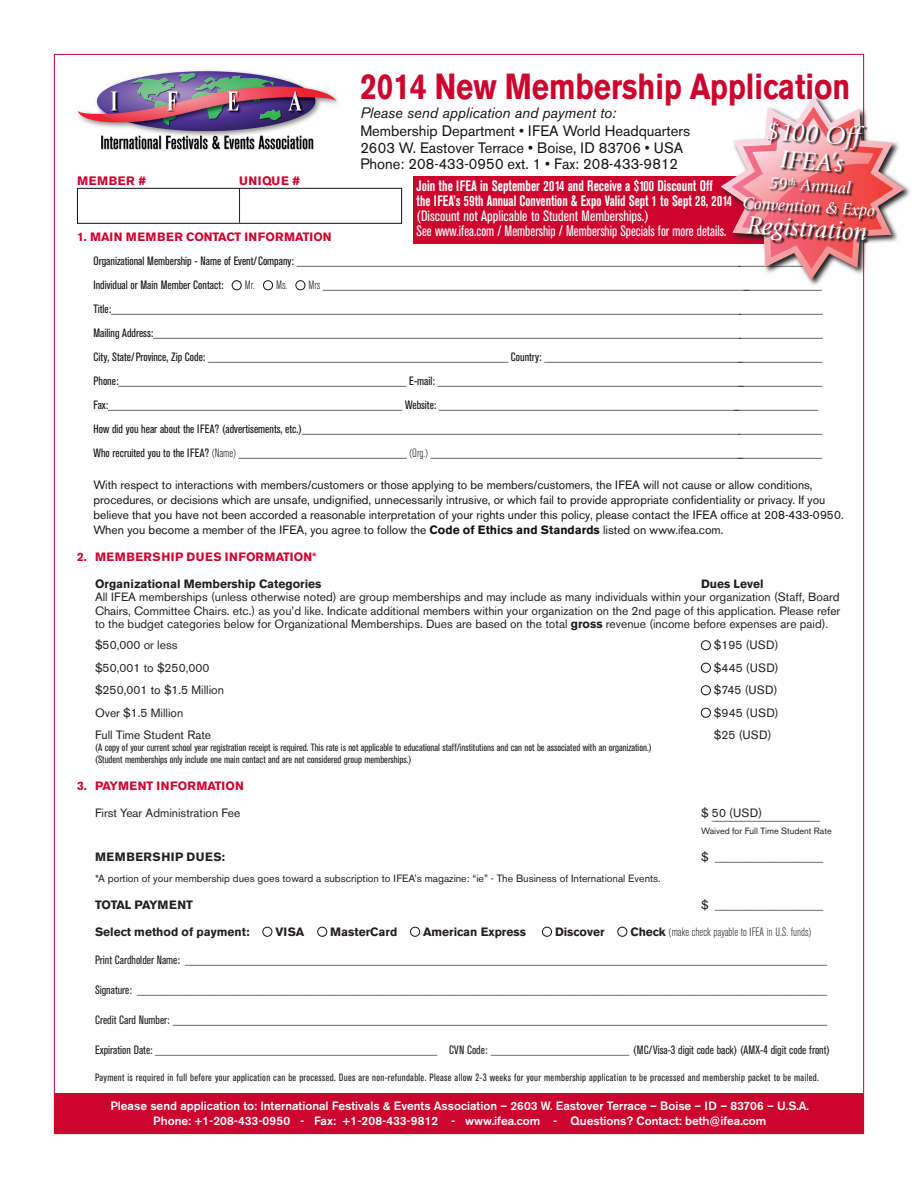
<style>
.page{position:relative;width:918px;height:1188px;background:#fff}
.page>*{position:absolute;margin:0;border:0;box-sizing:border-box;transform-origin:0 0}
.t1{font:700 36px "Akzidenz Grotesk BE";color:#cc042e;scale:.82 1}
.t2{font:italic 25.65px/27.8px "Giovanni";color:#fff;text-align:center}
.t3{font:italic 17.1px/21.5px "Giovanni";color:#fff;text-align:center}
.t4{font:15px/16.5px "Akzidenz Grotesk BE";color:#131313}
.t5{font:700 condensed 15px/15px "Akzidenz Grotesk BE";color:#fff;scale:.88 1}
.t6{font:condensed 15px/15px "Akzidenz Grotesk BE";color:#fff}
.t7{font:italic 15px "Akzidenz Grotesk BE";color:#131313}
.t8{font:700 12.15px "Akzidenz Grotesk BE";letter-spacing:.04em;color:#cc042e}
.t9{font:condensed 12px/24px "Akzidenz Grotesk BE";color:#131313}
.t10{font:12px/13.5px "Akzidenz Grotesk BE";color:#231f20;text-align:justify}
.t11{font:condensed 12px "Akzidenz Grotesk BE";color:#231f20}
.t12{font:12px/15px "Akzidenz Grotesk BE";color:#131313}
.t13{font:500 12px/15px "Akzidenz Grotesk BE";color:#fff;text-align:center}
.t14{font:700 12px "Akzidenz Grotesk BE";color:#231f20}
.t15{font:700 12px "Akzidenz Grotesk BE";color:#cc042e}
.t16{font:300 condensed 12px "Akzidenz Grotesk BE";color:#231f20}
.t17{font:700 12px "Akzidenz Grotesk BE";letter-spacing:.04em;color:#cc042e}
.t18{font:700 12px "Akzidenz Grotesk BE";letter-spacing:.04em;color:#231f20}
.t19{font:300 condensed 12px "Akzidenz Grotesk BE";color:#131313}
.t20{font:condensed 10.5px/12px "Akzidenz Grotesk BE";color:#231f20}
.t21{font:condensed 10.5px "Akzidenz Grotesk BE";letter-spacing:.03em;color:#231f20}
.t22{font:10.5px "Akzidenz Grotesk BE";color:#231f20}
.t23{font:9px "Akzidenz Grotesk BE";color:#231f20}
.s1{font-weight:300}
.s2{font-weight:700}
.s3{font-weight:700;font-stretch:normal}
</style>
<div class="page">
<div style="left:54px;top:1093px;width:809px;height:41px;background:#cc042e"></div>
<img style="left:61px;top:54px;width:292px;height:96px">
<div style="left:77px;top:188px;width:325px;height:36px;border:1px solid #131313"></div>
<svg style="left:232px;top:280px;width:10px;height:10px"></svg>
<svg style="left:263px;top:280px;width:10px;height:10px"></svg>
<svg style="left:295px;top:280px;width:10px;height:10px"></svg>
<svg style="left:701px;top:640px;width:10px;height:10px"></svg>
<svg style="left:701px;top:663px;width:10px;height:10px"></svg>
<svg style="left:701px;top:685px;width:10px;height:10px"></svg>
<svg style="left:701px;top:708px;width:10px;height:10px"></svg>
<svg style="left:262px;top:927px;width:10px;height:10px"></svg>
<svg style="left:317px;top:927px;width:10px;height:10px"></svg>
<svg style="left:410px;top:927px;width:10px;height:10px"></svg>
<svg style="left:542px;top:927px;width:10px;height:10px"></svg>
<svg style="left:617px;top:927px;width:10px;height:10px"></svg>
<hr style="left:239px;top:188px;width:1px;height:35px;background:#231f20">
<div style="left:414px;top:176px;width:350px;height:67px;background:#cc042e"></div>
<svg style="left:721px;top:96px;width:183px;height:184px"></svg>
<img style="left:745px;top:122px;width:132px;height:122px">
<h1 class="t1" style="left:360px;top:66px;width:599px">2014 New Membership Application</h1>
<p class="t7" style="left:360px;top:104px;width:257px">Please send application and payment to:</p>
<p class="t4" style="left:360px;top:123px;width:331px">Membership Department • IFEA World Headquarters<br>2603 W. Eastover Terrace • Boise, ID 83706 • USA<br>Phone: 208-433-0950 ext. 1 • Fax: 208-433-9812</p>
<p class="t5" style="left:417px;top:179px;width:360px">Join the IFEA in September 2014 and Receive a $100 Discount Off<br>the IFEA’s 59th Annual Convention &amp; Expo Valid Sept 1 to Sept 28, 2014</p>
<p class="t6" style="left:417px;top:209px;width:311px">(Discount not Applicable to Student Memberships.)<br>See www.ifea.com / Membership / Membership Specials for more details.</p>
<h2 class="t2" style="left:767px;top:117px;width:96px;rotate:4deg">$100 Off<br>IFEA’s</h2>
<h3 class="t3" style="left:745px;top:170px;width:134px;rotate:4deg">59<sup>th</sup> Annual<br>Convention &amp; Expo</h3>
<h2 class="t2" style="left:748px;top:211px;width:122px;rotate:4deg">Registration</h2>
<p class="t8" style="left:239px;top:174px;width:63px">UNIQUE #</p>
<p class="t8" style="left:77px;top:174px;width:71px">MEMBER #</p>
<p class="t15" style="left:77px;top:230px;width:256px">1. MAIN MEMBER CONTACT INFORMATION</p>
<p class="t9" style="left:94px;top:249px;width:731px">Organizational Membership - Name of Event/Company: ________________________________________________________________________________________<br>Individual or Main Member Contact:</p>
<p class="t9" style="left:94px;top:273px;width:731px;text-indent:215px"><span class="s1">Mrs</span> ___________________________________________________________________________________ Title:_______________________________________________________________________________________________________________________ Mailing Address:________________________________________________________________________________________________________________ City, State/Province, Zip Code: __________________________________________________ Country: _______________________________________________ Phone:________________________________________________ E-mail: ________________________________________________________________ Fax:_________________________________________________ Website: ________________________________________________________________ How did you hear about the IFEA? (advertisements, etc.)_______________________________________________________________________________________ Who recruited you to the IFEA? <span class="s1">(Name) ____________________________ (Org.) __________________________________________________________________</span></p>
<p class="t12" style="left:94px;top:477px;width:752px">With respect to interactions with members/customers or those applying to be members/customers, the IFEA will not cause or allow conditions, procedures, or decisions which are unsafe, undignified, unnecessarily intrusive, or which fail to provide appropriate confidentiality or privacy. If you believe that you have not been accorded a reasonable interpretation of your rights under this policy, please contact the IFEA office at 208-433-0950.<br>When you become a member of the IFEA, you agree to follow the <span class="s2">Code of Ethics and Standards</span> listed on www.ifea.com.</p>
<p class="t17" style="left:77px;top:550px;width:241px">2. MEMBERSHIP DUES INFORMATION*</p>
<p class="t14" style="left:95px;top:577px;width:228px">Organizational Membership Categories</p>
<p class="t14" style="left:701px;top:577px;width:64px">Dues Level</p>
<p class="t10" style="left:95px;top:590px;width:747px">All IFEA memberships (unless otherwise noted) are group memberships and may include as many individuals within your organization (Staff, Board Chairs, Committee Chairs. etc.) as you’d like. Indicate additional members within your organization on the 2nd page of this application. Please refer to the budget categories below for Organizational Memberships. Dues are based on the total <span class="s2">gross</span> revenue (income before expenses are paid).</p>
<p class="t10" style="left:95px;top:638px;width:84px">$50,000 or less</p>
<p class="t10" style="left:714px;top:638px;width:66px">$195 (USD)</p>
<p class="t10" style="left:95px;top:661px;width:116px">$50,001 to $250,000</p>
<p class="t10" style="left:714px;top:661px;width:66px">$445 (USD)</p>
<p class="t10" style="left:95px;top:683px;width:130px">$250,001 to $1.5 Million</p>
<p class="t10" style="left:714px;top:683px;width:65px">$745 (USD)</p>
<p class="t10" style="left:95px;top:706px;width:90px">Over $1.5 Million</p>
<p class="t10" style="left:714px;top:706px;width:66px">$945 (USD)</p>
<p class="t10" style="left:95px;top:728px;width:118px">Full Time Student Rate</p>
<p class="t10" style="left:714px;top:728px;width:59px">$25 (USD)</p>
<p class="t20" style="left:95px;top:742px;width:558px">(A copy of your current school year registration receipt is required. This rate is not applicable to educational staff/institutions and can not be associated with an organization.) (Student memberships only include one main contact and are not considered group memberships.)</p>
<p class="t15" style="left:77px;top:779px;width:168px">3. PAYMENT INFORMATION</p>
<p class="t10" style="left:95px;top:806px;width:147px">First Year Administration Fee</p>
<p class="t10" style="left:701px;top:806px;width:63px">$ 50 (USD)</p>
<p class="t10" style="left:712px;top:809px;width:110px">__________________</p>
<p class="t23" style="left:701px;top:825px;width:132px">Waived for Full Time Student Rate</p>
<p class="t18" style="left:95px;top:850px;width:132px">MEMBERSHIP DUES:</p>
<p class="t10" style="left:701px;top:850px;width:124px">$ __________________</p>
<p class="t22" style="left:95px;top:872px;width:567px">*A portion of your membership dues goes toward a subscription to IFEA’s magazine: “ie” - The Business of International Events.</p>
<p class="t14" style="left:95px;top:898px;width:99px">TOTAL PAYMENT</p>
<p class="t10" style="left:701px;top:898px;width:124px">$ __________________</p>
<p class="t14" style="left:95px;top:925px;width:156px">Select method of payment:</p>
<p class="t14" style="left:275px;top:925px;width:31px">VISA</p>
<p class="t14" style="left:330px;top:925px;width:68px">MasterCard</p>
<p class="t14" style="left:423px;top:925px;width:104px">American Express</p>
<p class="t14" style="left:555px;top:925px;width:51px">Discover</p>
<p class="t16" style="left:630px;top:925px;width:182px"><span class="s3">Check</span> (make check payable to IFEA in U.S. funds)</p>
<p class="t11" style="left:95px;top:954px;width:734px">Print Cardholder Name: ___________________________________________________________________________________________________________</p>
<p class="t11" style="left:95px;top:984px;width:733px">Signature: ___________________________________________________________________________________________________________________</p>
<p class="t11" style="left:95px;top:1014px;width:733px">Credit Card Number: _____________________________________________________________________________________________________________</p>
<p class="t11" style="left:95px;top:1044px;width:737px">Expiration Date: _______________________________________________ CVN Code: _______________________ (MC/Visa-3 digit code back) (AMX-4 digit code front)</p>
<p class="t21" style="left:95px;top:1072px;width:725px">Payment is required in full before your application can be processed. Dues are non-refundable. Please allow 2-3 weeks for your membership application to be processed and membership packet to be mailed.</p>
<p class="t19" style="left:245px;top:279px;width:44px">Mr. Ms.</p>
<p class="t13" style="left:110px;top:1098px;width:700px">Please send application to: International Festivals &amp; Events Association – 2603 W. Eastover Terrace – Boise – ID – 83706 – U.S.A.<br>Phone: +1-208-433-0950 - Fax: +1-208-433-9812 - www.ifea.com - Questions? Contact: beth@ifea.com</p>
</div>
